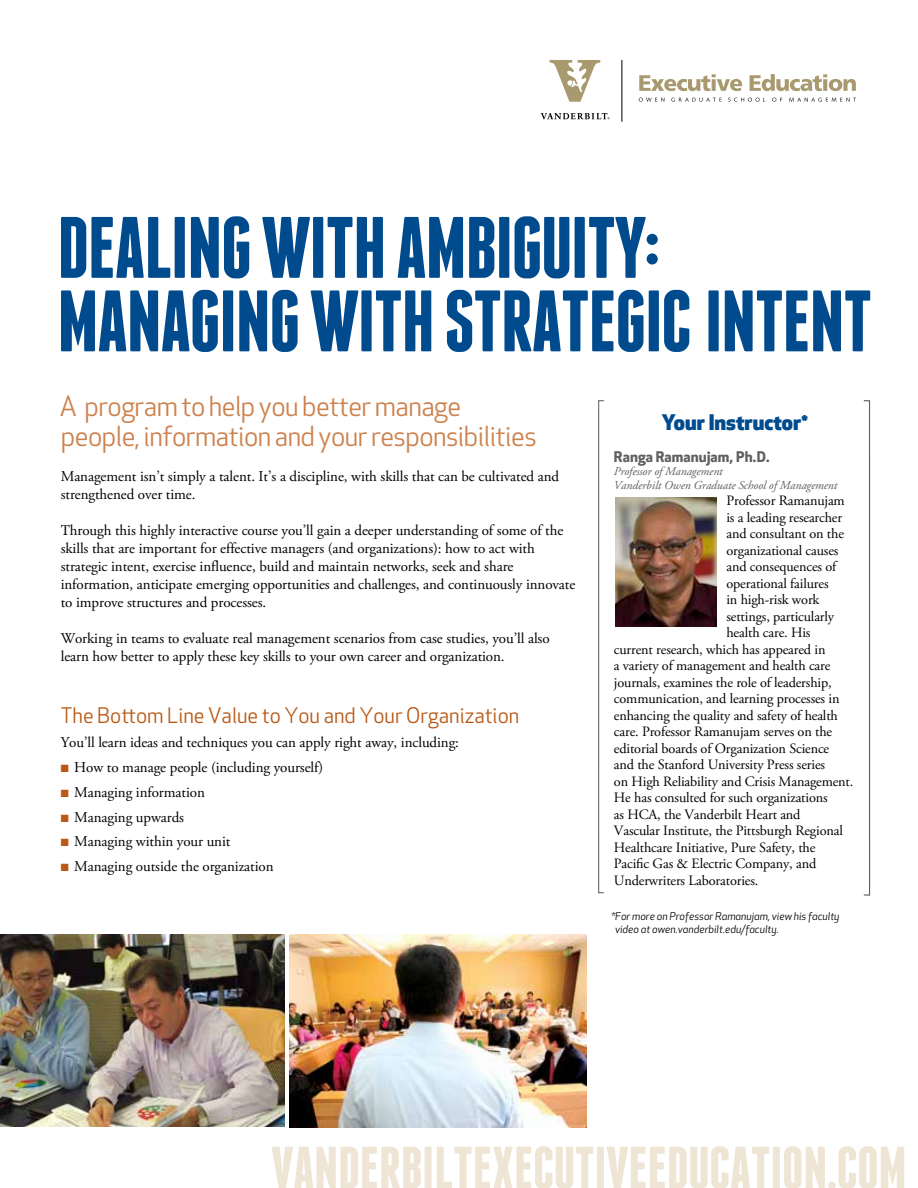
<style>
.page{position:relative;width:918px;height:1188px;background:#fff}
.page>*{position:absolute;margin:0;border:0;box-sizing:border-box;transform-origin:0 0}
.t1{font:700 87px/73.5px "Franchise";letter-spacing:-.02em;color:#004b8d}
.t2{font:700 60px "Franchise";letter-spacing:-.01em;color:#efe5d4}
.t3{font:27px/30px "Apex New";letter-spacing:-.02em;color:#cd814d}
.t4{font:21px "Apex New";color:#b95915}
.t5{font:800 21px "Apex New";color:#004b8d}
.t6{font:15px/18px "Adobe Garamond Pro";letter-spacing:-.005em;color:#000}
.t7{font:700 14.4px "Apex New";letter-spacing:.005em;color:#5f6062}
.t8{font:14.25px "Adobe Garamond Pro";letter-spacing:-.01em;color:#000}
.t9{font:italic 12px/13.5px "Adobe Garamond Pro";letter-spacing:-.005em;color:#5f6062}
.t10{font:italic 10.5px/12.6px "Apex New";color:#000}
.s1{font-family:"Minion Pro"}
.s2{color:#b95915}
</style>
<div class="page">
<div style="left:863px;top:400px;width:7px;height:496px;border:1px solid #5f6062"></div>
<div style="left:598px;top:400px;width:6px;height:493px;border:1px solid #5f6062"></div>
<img style="left:290px;top:934px;width:296px;height:193px">
<img style="left:0;top:934px;width:285px;height:192px">
<img style="left:615px;top:497px;width:102px;height:129px">
<svg style="left:639px;top:98px;width:25px;height:4px"></svg>
<svg style="left:671px;top:98px;width:51px;height:4px"></svg>
<svg style="left:728px;top:98px;width:37px;height:4px"></svg>
<svg style="left:772px;top:98px;width:10px;height:4px"></svg>
<svg style="left:789px;top:98px;width:67px;height:4px"></svg>
<svg style="left:550px;top:60px;width:50px;height:42px"></svg>
<hr style="left:622px;top:60px;width:1px;height:62px;background:#000">
<svg style="left:541px;top:113px;width:69px;height:6px"></svg>
<svg style="left:639px;top:74px;width:103px;height:17px"></svg>
<svg style="left:750px;top:74px;width:106px;height:17px"></svg>
<h1 class="t1" style="left:57px;top:211px;width:817px">DEALING WITH AMBIGUITY:<br>MANAGING WITH STRATEGIC INTENT</h1>
<h3 class="t3" style="left:60px;top:391px;width:478px">A program to help you better manage people, information and your responsibilities</h3>
<p class="t6" style="left:61px;top:468px;width:500px">Management isn’t simply a talent. It’s a discipline, with skills that can be cultivated and strengthened over time.</p>
<p class="t6" style="left:61px;top:522px;width:516px"><span class="s1">T</span>hrough this highly interactive course you’ll gain a deeper understanding of some of the skills that are important for effective managers (and organizations): how to act with strategic intent, exercise influence, build and maintain networks, seek and share information, anticipate emerging opportunities and challenges, and continuously innovate to improve structures and processes.</p>
<p class="t6" style="left:61px;top:630px;width:490px">Working in teams to evaluate real management scenarios from case studies, you’ll also learn how better to apply these key skills to your own career and organization.</p>
<h3 class="t4" style="left:61px;top:702px;width:460px">The Bottom Line Value to You and Your Organization</h3>
<p class="t6" style="left:61px;top:734px;width:400px">You’ll learn ideas and techniques you can apply right away, including:</p>
<p class="t6" style="left:61px;top:759px;width:264px"><span class="s2">■</span> How to manage people (including yourself)</p>
<p class="t6" style="left:61px;top:784px;width:146px"><span class="s2">■</span> Managing information</p>
<p class="t6" style="left:61px;top:808px;width:125px"><span class="s2">■</span> Managing upwards</p>
<p class="t6" style="left:61px;top:833px;width:171px"><span class="s2">■</span> Managing within your unit</p>
<p class="t6" style="left:61px;top:858px;width:214px"><span class="s2">■</span> Managing outside the organization</p>
<h3 class="t5" style="left:662px;top:407px;width:148px">Your Instructor<sup>*</sup></h3>
<p class="t7" style="left:614px;top:446px;width:157px">Ranga Ramanujam, Ph.D.</p>
<p class="t9" style="left:614px;top:465px;width:225px">Professor of Management<br>Vanderbilt Owen Graduate School of Management</p>
<p class="t8" style="left:726px;top:492px;width:120px">Professor Ramanujam</p>
<p class="t8" style="left:726px;top:508px;width:117px">is a leading researcher</p>
<p class="t8" style="left:726px;top:525px;width:119px">and consultant on the</p>
<p class="t8" style="left:726px;top:541px;width:114px">organizational causes</p>
<p class="t8" style="left:726px;top:558px;width:111px">and consequences of</p>
<p class="t8" style="left:726px;top:575px;width:104px">operational failures</p>
<p class="t8" style="left:726px;top:591px;width:95px">in high-risk work</p>
<p class="t8" style="left:726px;top:608px;width:109px">settings, particularly</p>
<p class="t8" style="left:726px;top:624px;width:86px">health care. His</p>
<p class="t8" style="left:614px;top:641px;width:213px">current research, which has appeared in</p>
<p class="t8" style="left:614px;top:657px;width:218px">a variety of management and health care</p>
<p class="t8" style="left:614px;top:674px;width:219px">journals, examines the role of leadership,</p>
<p class="t8" style="left:614px;top:690px;width:227px">communication, and learning processes in</p>
<p class="t8" style="left:614px;top:707px;width:225px">enhancing the quality and safety of health</p>
<p class="t8" style="left:614px;top:723px;width:220px">care. Professor Ramanujam serves on the</p>
<p class="t8" style="left:614px;top:740px;width:217px">editorial boards of Organization Science</p>
<p class="t8" style="left:614px;top:756px;width:213px">and the Stanford University Press series</p>
<p class="t8" style="left:614px;top:773px;width:241px">on High Reliability and Crisis Management.</p>
<p class="t8" style="left:614px;top:789px;width:215px">He has consulted for such organizations</p>
<p class="t8" style="left:614px;top:806px;width:188px">as HCA, the Vanderbilt Heart and</p>
<p class="t8" style="left:614px;top:822px;width:231px">Vascular Institute, the Pittsburgh Regional</p>
<p class="t8" style="left:614px;top:839px;width:203px">Healthcare Initiative, Pure Safety, the</p>
<p class="t8" style="left:614px;top:855px;width:204px">Pacific Gas &amp; Electric Company, and</p>
<p class="t8" style="left:614px;top:872px;width:146px">Underwriters Laboratories.</p>
<p class="t10" style="left:615px;top:910px;width:226px;text-indent:-4px">*For more on Professor Ramanujam, view his faculty video at owen.vanderbilt.edu/faculty.</p>
<h2 class="t2" style="left:271px;top:1140px;width:637px">VANDERBILTEXECUTIVEEDUCATION.COM</h2>
</div>
